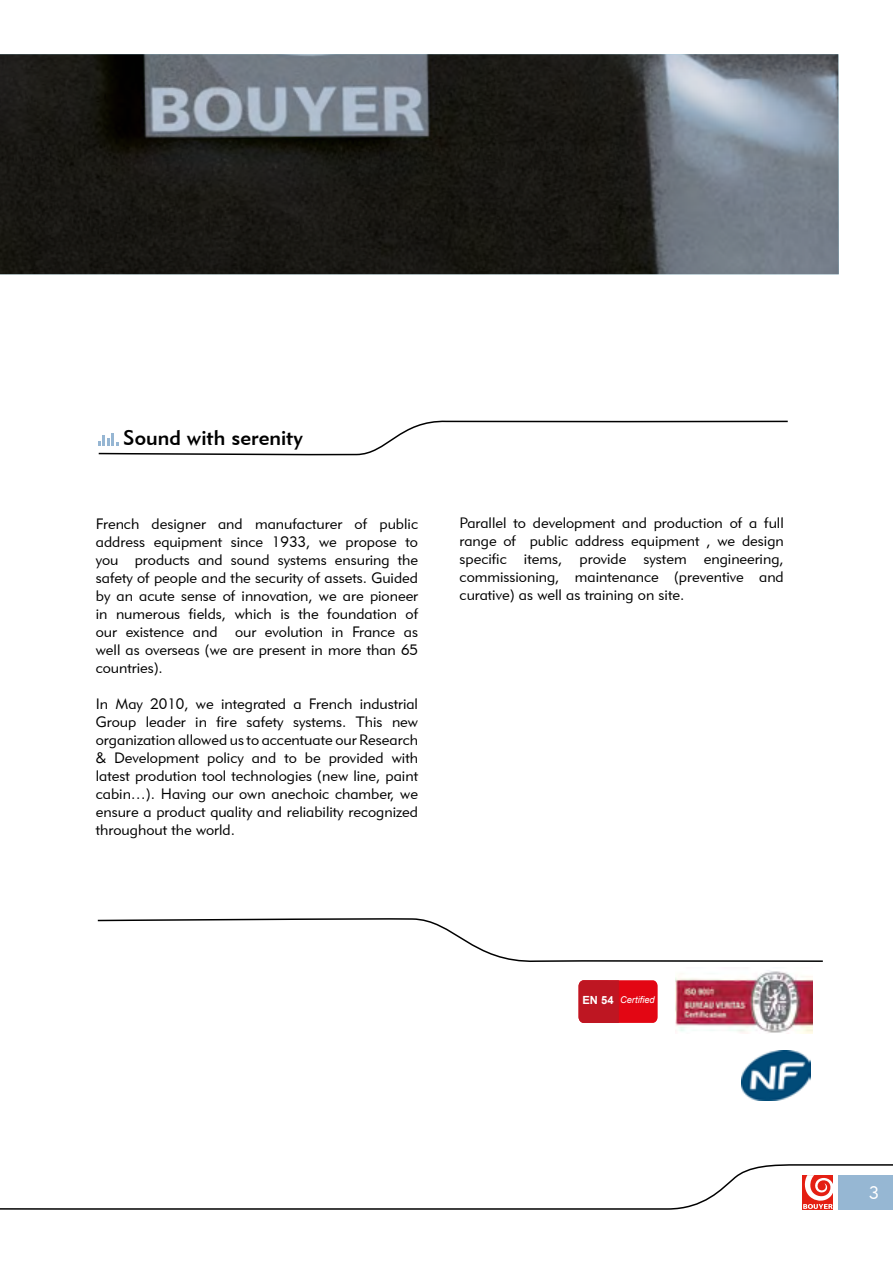
<style>
.page{position:relative;width:893px;height:1263px;background:#fff}
.page>*{position:absolute;margin:0;border:0;box-sizing:border-box;transform-origin:0 0}
.t1{font:21px "Geometric 415 BT Medium A";color:#000}
.t2{font:18px "Geometric 415 BT Lite A";color:#fff}
.t3{font:15px/18px "Geometric 415 BT Lite A";color:#000;text-align:justify}
.t4{font:italic 9.3px "Arial";color:#fff}
.s1{font-weight:700;font-style:normal;font-size:11.25px}
</style>
<div class="page">
<img style="left:0;top:54px;width:839px;height:220px">
<svg style="left:0;top:1164px;width:893px;height:46px"></svg>
<svg style="left:98px;top:420px;width:690px;height:36px"></svg>
<svg style="left:97px;top:918px;width:726px;height:44px"></svg>
<img style="left:676px;top:970px;width:137px;height:63px">
<img style="left:741px;top:1050px;width:69px;height:50px">
<svg style="left:578px;top:980px;width:80px;height:43px;background:#d1131f"></svg>
<h1 class="t1" style="left:123px;top:424px;width:181px">Sound with serenity</h1>
<p class="t3" style="left:96px;top:515px;width:324px">French designer and manufacturer of public address equipment since 1933, we propose to you products and sound systems ensuring the safety of people and the security of assets. Guided by an acute sense of innovation, we are pioneer in numerous fields, which is the foundation of our existence and our evolution in France as well as overseas (we are present in more than 65 countries).</p>
<p class="t3" style="left:96px;top:695px;width:324px">In May 2010, we integrated a French industrial Group leader in fire safety systems. This new organization allowed us to accentuate our Research &amp; Development policy and to be provided with latest prodution tool technologies (new line, paint cabin…). Having our own anechoic chamber, we ensure a product quality and reliability recognized throughout the world.</p>
<p class="t3" style="left:460px;top:513px;width:326px">Parallel to development and production of a full range of public address equipment , we design specific items, provide system engineering, commissioning, maintenance (preventive and curative) as well as training on site.</p>
<p class="t4" style="left:582px;top:994px;width:74px"><span class="s1">EN 54</span> Certified</p>
<p class="t2" style="left:869px;top:1181px;width:12px">3</p>
</div>
